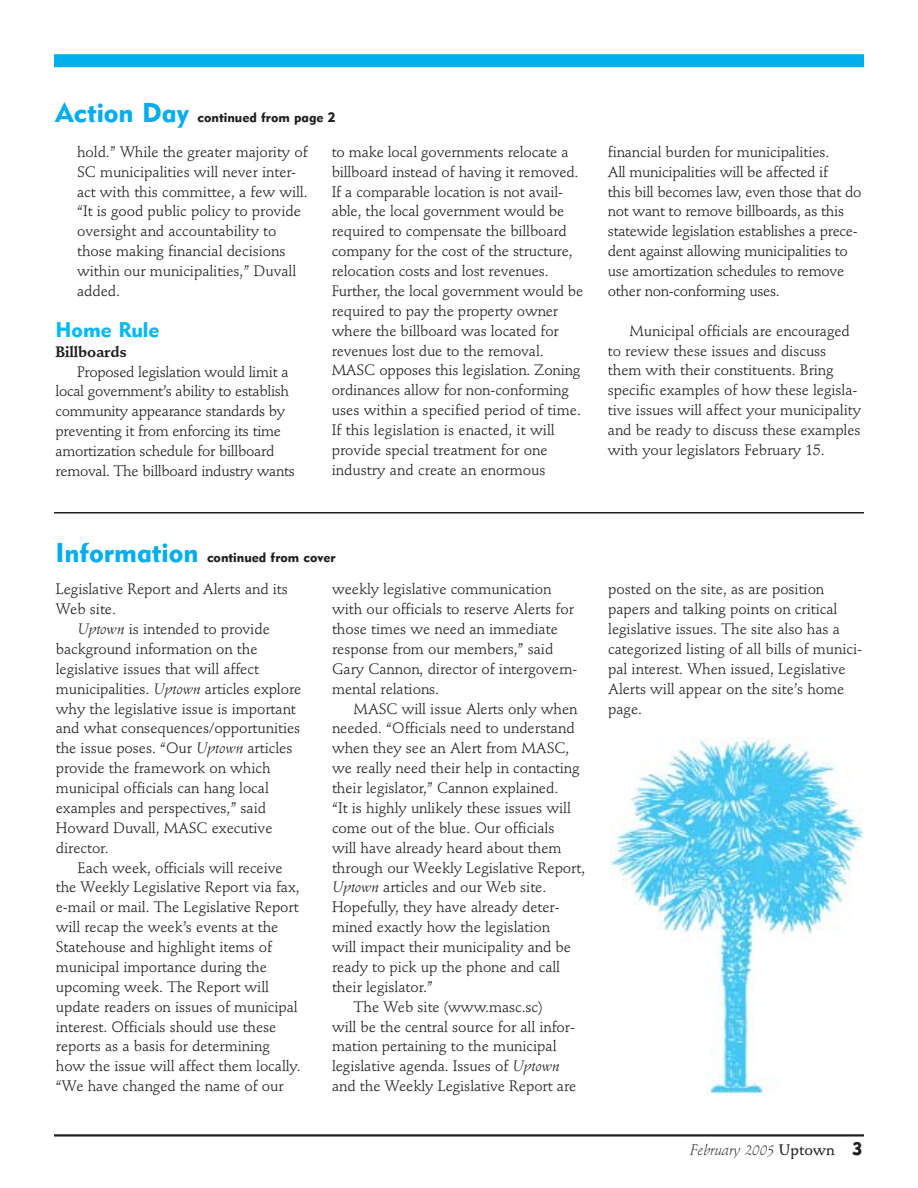
<style>
.page{position:relative;width:918px;height:1188px;background:#fff}
.page>*{position:absolute;margin:0;border:0;box-sizing:border-box;transform-origin:0 0}
.t1{font:21px "Geometric 415 BT Black A";color:#00b9f1}
.t2{font:15px/19.8px "Stempel Schneidler";letter-spacing:-.005em;color:#231f1f}
.t3{font:italic 300 15px "Stempel Schneidler";color:#231f1f}
.t4{font:700 15px "Stempel Schneidler";letter-spacing:-.005em;color:#231f1f}
.t5{font:13.5px "Geometric 415 BT Black A";color:#231f1f}
.s1{font-size:27px;color:#00adef}
.s2{font-style:italic}
.s3{font-weight:500;font-style:normal}
.s4{font-family:"Geometric 415 BT Black A";font-weight:400;font-style:normal;font-size:18px}
</style>
<div class="page">
<div style="left:54px;top:54px;width:810px;height:13px;background:#00adef"></div>
<hr style="left:54px;top:1134px;width:810px;height:3px;background:#231f1f">
<hr style="left:54px;top:512px;width:810px;height:2px;background:#231f1f">
<img style="left:610px;top:737px;width:253px;height:359px">
<p class="t5" style="left:56px;top:113px;width:282px"><span class="s1">Action Day</span> continued from page 2</p>
<p class="t2" style="left:77px;top:143px;width:232px">hold.” While the greater majority of<br>SC municipalities will never inter&shy;act with this committee, a few will. “It is good public policy to provide oversight and accountability to those making financial decisions within our municipalities,” Duvall added.</p>
<h1 class="t1" style="left:56px;top:322px;width:105px">Home Rule</h1>
<p class="t4" style="left:56px;top:345px;width:73px">Billboards</p>
<p class="t2" style="left:56px;top:363px;width:241px;text-indent:22px">Proposed legislation would limit a local government’s ability to establish community appearance standards by preventing it from enforcing its time amortization schedule for billboard removal. The billboard industry wants</p>
<p class="t2" style="left:332px;top:143px;width:253px">to make local governments relocate a billboard instead of having it removed.<br>If a comparable location is not avail&shy;able, the local government would be required to compensate the billboard company for the cost of the structure, relocation costs and lost revenues.<br>Further, the local government would be required to pay the property owner where the billboard was located for revenues lost due to the removal.<br>MASC opposes this legislation. Zoning ordinances allow for non-conforming uses within a specified period of time.<br>If this legislation is enacted, it will provide special treatment for one industry and create an enormous</p>
<p class="t2" style="left:608px;top:143px;width:255px">financial burden for municipalities.<br>All municipalities will be affected if<br>this bill becomes law, even those that do not want to remove billboards, as this statewide legislation establishes a prece&shy;dent against allowing municipalities to use amortization schedules to remove other non-conforming uses.</p>
<p class="t2" style="left:608px;top:322px;width:255px;text-indent:22px">Municipal officials are encouraged to review these issues and discuss them with their constituents. Bring specific examples of how these legisla&shy;tive issues will affect your municipality and be ready to discuss these examples with your legislators February 15.</p>
<p class="t5" style="left:56px;top:552px;width:282px"><span class="s1">Information</span> continued from cover</p>
<p class="t2" style="left:56px;top:581px;width:234px">Legislative Report and Alerts and its<br>Web site.</p>
<p class="t2" style="left:56px;top:621px;width:247px;text-indent:22px"><span class="s2">Uptown</span> is intended to provide background information on the legislative issues that will affect municipalities. <span class="s2">Uptown</span> articles explore why the legislative issue is important and what consequences/opportunities the issue poses. “Our <span class="s2">Uptown</span> articles provide the framework on which municipal officials can hang local examples and perspectives,” said Howard Duvall, MASC executive director.</p>
<p class="t2" style="left:56px;top:859px;width:246px;text-indent:22px">Each week, officials will receive the Weekly Legislative Report via fax, e-mail or mail. The Legislative Report will recap the week’s events at the Statehouse and highlight items of municipal importance during the upcoming week. The Report will update readers on issues of municipal interest. Officials should use these reports as a basis for determining how the issue will affect them locally. “We have changed the name of our</p>
<p class="t2" style="left:332px;top:581px;width:247px">weekly legislative communication with our officials to reserve Alerts for those times we need an immediate response from our members,” said Gary Cannon, director of intergovern&shy;mental relations.</p>
<p class="t2" style="left:354px;top:700px;width:225px">MASC will issue Alerts only when</p>
<p class="t2" style="left:332px;top:720px;width:244px">needed. “Officials need to understand</p>
<p class="t2" style="left:332px;top:740px;width:239px">when they see an Alert from MASC,</p>
<p class="t2" style="left:332px;top:760px;width:249px">we really need their help in contacting</p>
<p class="t2" style="left:332px;top:780px;width:228px">their legislator,” Cannon explained.</p>
<p class="t2" style="left:332px;top:799px;width:240px">“It is highly unlikely these issues will</p>
<p class="t2" style="left:332px;top:819px;width:224px">come out of the blue. Our officials</p>
<p class="t2" style="left:332px;top:839px;width:231px">will have already heard about them</p>
<p class="t2" style="left:332px;top:859px;width:255px">through our Weekly Legislative Report,</p>
<p class="t2" style="left:332px;top:879px;width:216px"><span class="s2">Uptown</span> articles and our Web site.</p>
<p class="t2" style="left:332px;top:899px;width:229px">Hopefully, they have already deter-</p>
<p class="t2" style="left:332px;top:919px;width:220px">mined exactly how the legislation</p>
<p class="t2" style="left:332px;top:939px;width:241px">will impact their municipality and be</p>
<p class="t2" style="left:332px;top:958px;width:230px">ready to pick up the phone and call</p>
<p class="t2" style="left:332px;top:978px;width:102px">their legislator.”</p>
<p class="t2" style="left:354px;top:998px;width:191px">The Web site (www.masc.sc)</p>
<p class="t2" style="left:332px;top:1018px;width:245px">will be the central source for all infor-</p>
<p class="t2" style="left:332px;top:1038px;width:226px">mation pertaining to the municipal</p>
<p class="t2" style="left:332px;top:1058px;width:229px">legislative agenda. Issues of <span class="s2">Uptown</span></p>
<p class="t2" style="left:332px;top:1078px;width:246px">and the Weekly Legislative Report are</p>
<p class="t2" style="left:608px;top:581px;width:255px">posted on the site, as are position papers and talking points on critical legislative issues. The site also has a categorized listing of all bills of munici&shy;pal interest. When issued, Legislative Alerts will appear on the site’s home page.</p>
<p class="t3" style="left:690px;top:1144px;width:174px">February 2005 <span class="s3">Uptown</span> <span class="s4">3</span></p>
</div>
